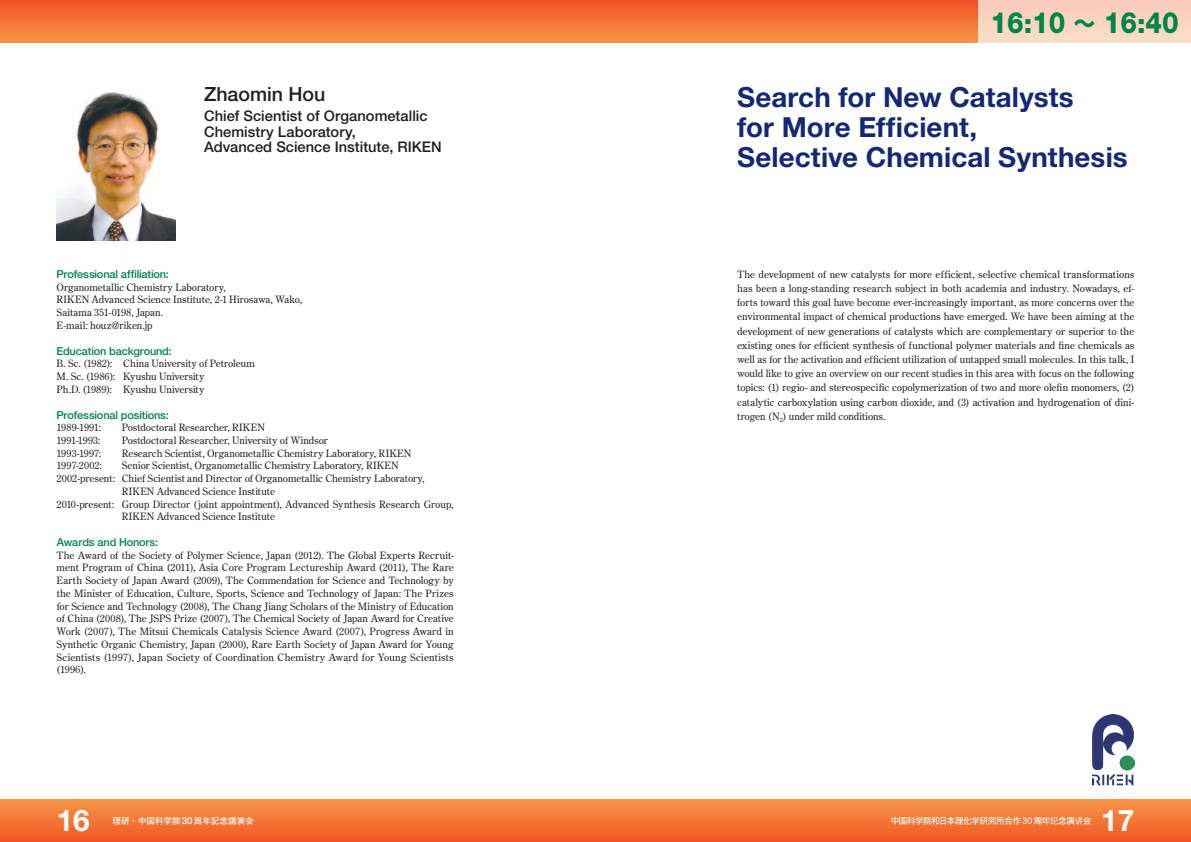
<style>
.page{position:relative;width:1191px;height:842px;background:#fff}
.page>*{position:absolute;margin:0;border:0;box-sizing:border-box;transform-origin:0 0}
.t1{font:700 29.8px "Helvetica Neue";color:#fff}
.t2{font:800 29.3px "Helvetica Neue";color:#00854a;scale:.9 1}
.t3{font:700 27.7px/29.8px "Helvetica Neue";letter-spacing:.005em;color:#142975}
.t4{font:500 19.6px "Helvetica Neue";color:#231f20}
.t5{font:500 14.7px/15.6px "Helvetica Neue";color:#231f20}
.t6{font:500 11px "Helvetica Neue";letter-spacing:-.015em;color:#00854a}
.t7{font:10px/12.8px "Century Old Style";letter-spacing:.005em;color:#231f20;text-align:justify}
.t8{font:700 8.5px "Futo Go B101 Pr 6 N";color:#fff}
.s1{font-size:26.8px}
.s2{font-family:"Gothic MB101 Pr 6 N";font-weight:700;font-size:25.5px}
.s3{font-family:"Koz Min Pro";font-weight:400;font-size:11.3px}
.s4{font-family:"Helvetica Neue";font-weight:500;font-size:9.8px}
</style>
<div class="page">
<div style="left:0;top:0;width:595px;height:43px;background:linear-gradient(to bottom,#f05325,#f69646)"></div>
<div style="left:0;top:799px;width:595px;height:43px;background:linear-gradient(to bottom,#f69747,#f05525)"></div>
<div style="left:595px;top:0;width:596px;height:43px;background:linear-gradient(to bottom,#f05325,#f69646)"></div>
<div style="left:595px;top:799px;width:596px;height:43px;background:linear-gradient(to bottom,#f69747,#f05525)"></div>
<div style="left:978px;top:0;width:213px;height:43px;background:#fbd5c2"></div>
<svg style="left:891px;top:817px;width:200px;height:8px"></svg>
<img style="left:57px;top:91px;width:119px;height:150px">
<img style="left:1092px;top:715px;width:42px;height:71px">
<h3 class="t4" style="left:204px;top:82px;width:123px">Zhaomin Hou</h3>
<h3 class="t5" style="left:204px;top:108px;width:239px">Chief Scientist of Organometallic<br>Chemistry Laboratory,<br>Advanced Science Institute, RIKEN</h3>
<p class="t6" style="left:56px;top:268px;width:114px">Professional affiliation:</p>
<p class="t7" style="left:57px;top:280px;width:247px;text-align:left">Organometallic Chemistry Laboratory,<br>RIKEN Advanced Science Institute, 2-1 Hirosawa, Wako, Saitama 351-0198, Japan.<br>E-mail: houz@riken.jp</p>
<p class="t6" style="left:56px;top:344px;width:117px">Education background:</p>
<p class="t7" style="left:57px;top:357px;width:200px;text-align:left">B. Sc. (1982): China University of Petroleum<br>M. Sc. (1986): Kyushu University<br>Ph.D. (1989): Kyushu University</p>
<p class="t6" style="left:56px;top:408px;width:114px">Professional positions:</p>
<p class="t7" style="left:56px;top:421px;width:46px">1989-1991:</p>
<p class="t7" style="left:122px;top:421px;width:145px">Postdoctoral Researcher, RIKEN</p>
<p class="t7" style="left:56px;top:434px;width:45px">1991-1993:</p>
<p class="t7" style="left:122px;top:434px;width:207px">Postdoctoral Researcher, University of Windsor</p>
<p class="t7" style="left:56px;top:446px;width:46px">1993-1997:</p>
<p class="t7" style="left:122px;top:446px;width:291px">Research Scientist, Organometallic Chemistry Laboratory, RIKEN</p>
<p class="t7" style="left:56px;top:459px;width:47px">1997-2002:</p>
<p class="t7" style="left:122px;top:459px;width:278px">Senior Scientist, Organometallic Chemistry Laboratory, RIKEN</p>
<p class="t7" style="left:57px;top:472px;width:369px">2002-present: Chief Scientist and Director of Organometallic Chemistry Laboratory,</p>
<p class="t7" style="left:122px;top:485px;width:155px">RIKEN Advanced Science Institute</p>
<p class="t7" style="left:57px;top:497px;width:399px">2010-present: Group Director (joint appointment), Advanced Synthesis Research Group,</p>
<p class="t7" style="left:122px;top:510px;width:155px">RIKEN Advanced Science Institute</p>
<p class="t6" style="left:57px;top:536px;width:103px">Awards and Honors:</p>
<p class="t7" style="left:56px;top:548px;width:399px">The Award of the Society of Polymer Science, Japan (2012). The Global Experts Recruit&shy;ment Program of China (2011), Asia Core Program Lectureship Award (2011), The Rare Earth Society of Japan Award (2009), The Commendation for Science and Technology by the Minister of Education, Culture, Sports, Science and Technology of Japan: The Prizes for Science and Technology (2008), The Chang Jiang Scholars of the Ministry of Education of China (2008), The JSPS Prize (2007), The Chemical Society of Japan Award for Creative Work (2007), The Mitsui Chemicals Catalysis Science Award (2007), Progress Award in Synthetic Organic Chemistry, Japan (2000), Rare Earth Society of Japan Award for Young Scientists (1997), Japan Society of Coordination Chemistry Award for Young Scientists (1996).</p>
<h2 class="t2" style="left:990px;top:5px;width:211px">16<span class="s1">:</span>10 <span class="s2">～</span> 16<span class="s1">:</span>40</h2>
<h3 class="t3" style="left:737px;top:82px;width:392px">Search for New Catalysts<br>for More Efficient,<br>Selective Chemical Synthesis</h3>
<p class="t7" style="left:737px;top:267px;width:399px;line-height:14.2px">The development of new catalysts for more efficient, selective chemical transformations has been a long-standing research subject in both academia and industry. Nowadays, ef&shy;forts toward this goal have become ever-increasingly important, as more concerns over the environmental impact of chemical productions have emerged. We have been aiming at the development of new generations of catalysts which are complementary or superior to the existing ones for efficient synthesis of functional polymer materials and fine chemicals as well as for the activation and efficient utilization of untapped small molecules. In this talk, I would like to give an overview on our recent studies in this area with focus on the following topics: (1) regio- and stereospecific copolymerization of two and more olefin monomers, (2) catalytic carboxylation using carbon dioxide, and (3) activation and hydrogenation of dini&shy;trogen (N<sub>2</sub>) under mild conditions.</p>
<h1 class="t1" style="left:57px;top:802px;width:35px">16</h1>
<p class="t8" style="left:90px;top:814px;width:165px"><span class="s3">　　</span>理研・中国科学院<span class="s4">30</span>周年記念講演会</p>
<h1 class="t1" style="left:1101px;top:802px;width:35px">17</h1>
</div>
